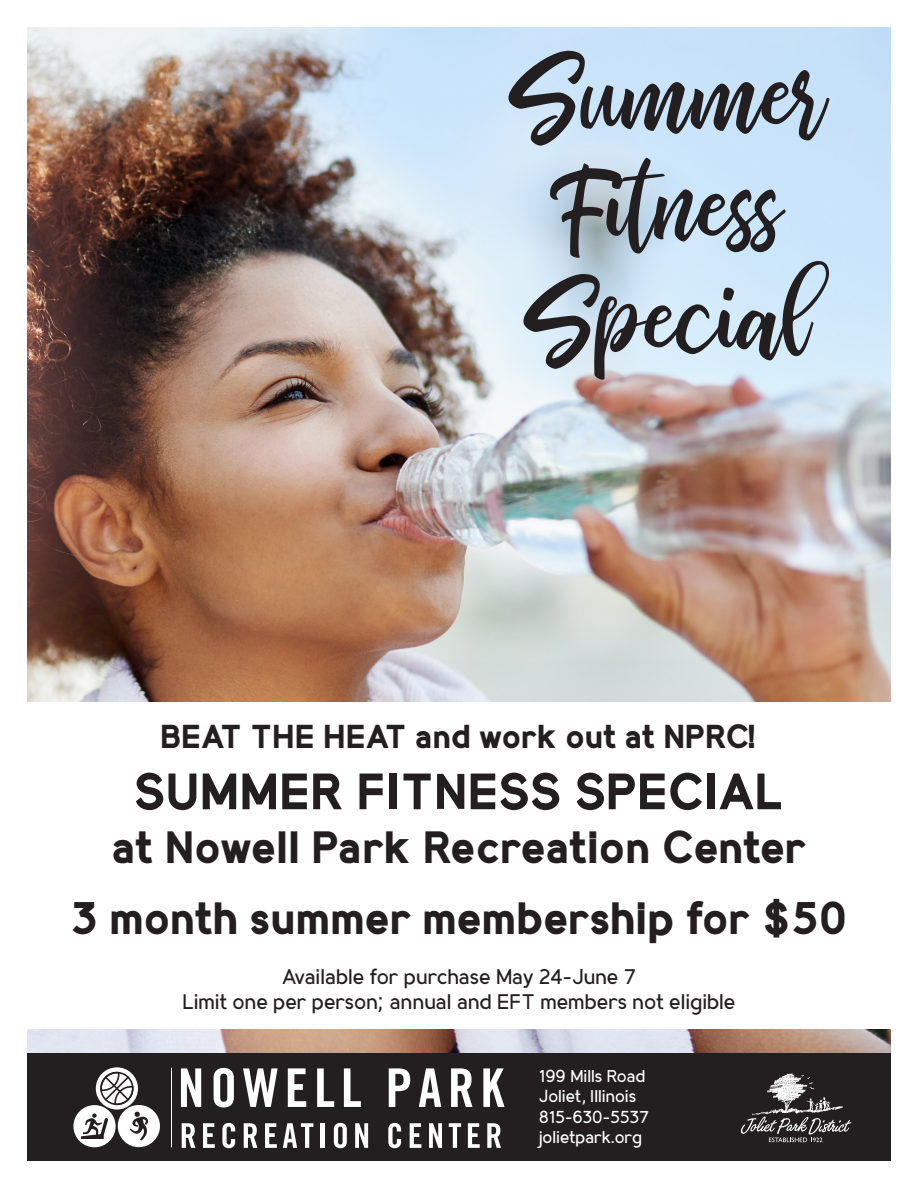
<style>
.page{position:relative;width:918px;height:1188px;background:#fff}
.page>*{position:absolute;margin:0;border:0;box-sizing:border-box;transform-origin:0 0}
.t1{font:93px "bhatoshine";color:#231f20}
.t2{font:700 51px "Madeyn Sans";color:#231f20}
.t3{font:700 45px "Madeyn Sans";color:#231f20}
.t4{font:700 33px "Madeyn Sans";color:#231f20}
.t5{font:21px "Madeyn Sans";color:#231f20}
.t6{font:16.95px "Madeyn Sans";color:#fff}
</style>
<div class="page">
<img style="left:27px;top:27px;width:864px;height:1026px">
<div style="left:27px;top:702px;width:864px;height:326px;background:#fff"></div>
<div style="left:27px;top:1053px;width:864px;height:108px;background:#231f20"></div>
<svg style="left:741px;top:1074px;width:110px;height:68px"></svg>
<svg style="left:181px;top:1068px;width:20px;height:39px"></svg>
<svg style="left:214px;top:1068px;width:20px;height:39px"></svg>
<svg style="left:243px;top:1068px;width:35px;height:39px"></svg>
<svg style="left:288px;top:1068px;width:18px;height:39px"></svg>
<svg style="left:317px;top:1068px;width:17px;height:39px"></svg>
<svg style="left:344px;top:1068px;width:17px;height:39px"></svg>
<svg style="left:389px;top:1068px;width:21px;height:39px"></svg>
<svg style="left:419px;top:1068px;width:22px;height:39px"></svg>
<svg style="left:451px;top:1068px;width:22px;height:39px"></svg>
<svg style="left:483px;top:1068px;width:22px;height:39px"></svg>
<svg style="left:182px;top:1123px;width:13px;height:25px"></svg>
<svg style="left:203px;top:1123px;width:12px;height:25px"></svg>
<svg style="left:222px;top:1123px;width:13px;height:25px"></svg>
<svg style="left:244px;top:1123px;width:13px;height:25px"></svg>
<svg style="left:265px;top:1123px;width:12px;height:25px"></svg>
<svg style="left:283px;top:1123px;width:30px;height:25px"></svg>
<hr style="left:321px;top:1123px;width:4px;height:25px;background:#fff">
<svg style="left:334px;top:1123px;width:13px;height:25px"></svg>
<svg style="left:355px;top:1123px;width:13px;height:25px"></svg>
<svg style="left:388px;top:1123px;width:13px;height:25px"></svg>
<svg style="left:410px;top:1123px;width:11px;height:25px"></svg>
<svg style="left:429px;top:1123px;width:13px;height:25px"></svg>
<svg style="left:449px;top:1123px;width:12px;height:25px"></svg>
<svg style="left:468px;top:1123px;width:12px;height:25px"></svg>
<svg style="left:487px;top:1123px;width:14px;height:25px"></svg>
<hr style="left:171px;top:1068px;width:1px;height:79px;background:#fff">
<div style="left:73px;top:1105px;width:43px;height:42px;background:#fff;border-radius:50%"></div>
<div style="left:118px;top:1105px;width:42px;height:42px;background:#fff;border-radius:50%"></div>
<svg style="left:130px;top:1112px;width:19px;height:29px"></svg>
<svg style="left:96px;top:1067px;width:42px;height:43px"></svg>
<svg style="left:81px;top:1113px;width:27px;height:26px"></svg>
<svg style="left:100px;top:1072px;width:34px;height:33px"></svg>
<p class="t1" style="left:513px;top:25px;width:313px">Summer</p>
<p class="t1" style="left:558px;top:137px;width:224px">Fitness</p>
<p class="t1" style="left:528px;top:248px;width:283px">Special</p>
<p class="t4" style="left:160px;top:722px;width:599px">BEAT THE HEAT and work out at NPRC!</p>
<p class="t2" style="left:134px;top:769px;width:652px">SUMMER FITNESS SPECIAL</p>
<p class="t3" style="left:112px;top:828px;width:696px">at Nowell Park Recreation Center</p>
<p class="t3" style="left:71px;top:898px;width:778px">3 month summer membership for $50</p>
<p class="t5" style="left:282px;top:968px;width:355px">Available for purchase May 24-June 7</p>
<p class="t5" style="left:183px;top:993px;width:554px">Limit one per person; annual and EFT members not eligible</p>
<p class="t6" style="left:539px;top:1069px;width:108px">199 Mills Road</p>
<p class="t6" style="left:539px;top:1089px;width:99px">Joliet, Illinois</p>
<p class="t6" style="left:539px;top:1109px;width:112px">815-630-5537</p>
<p class="t6" style="left:539px;top:1130px;width:105px">jolietpark.org</p>
</div>
